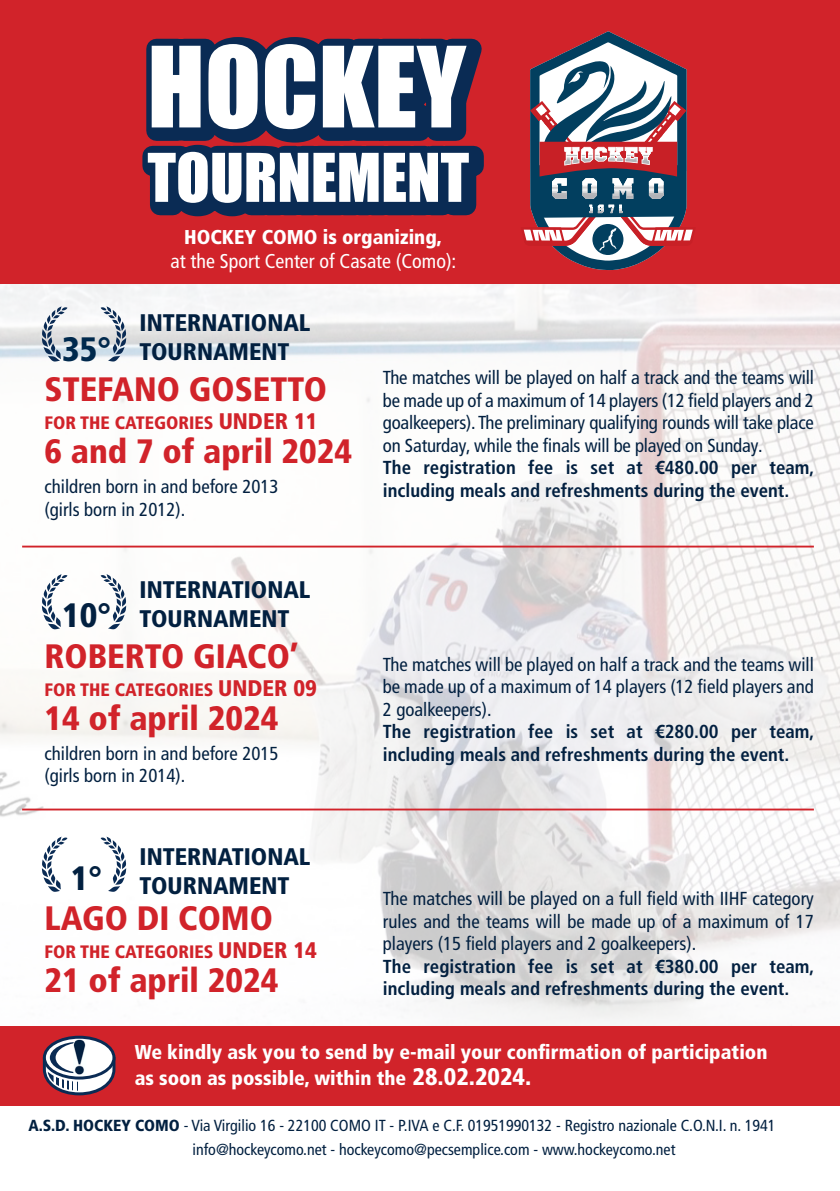
<style>
.page{position:relative;width:840px;height:1191px;background:#fff}
.page>*{position:absolute;margin:0;border:0;box-sizing:border-box;transform-origin:0 0}
.t1{font:103.4px "Impact";color:#fff}
.t2{font:62px "Impact";color:#fff}
.t3{font:900 condensed 33.8px "Frutiger LT Pro";color:#d1232a}
.t4{font:900 condensed 33.8px "Frutiger LT Pro";color:#022040}
.t5{font:900 condensed 33.8px "Frutiger LT Pro";color:#00294d}
.t6{font:900 condensed 24px/28.8px "Frutiger LT Pro";color:#022040}
.t7{font:900 condensed 20px "Frutiger LT Pro";color:#fff}
.t8{font:condensed 20px "Frutiger LT Pro";color:#fff}
.t9{font:condensed 18.8px/22.6px "Frutiger LT Pro";color:#022040;text-align:justify}
.t10{font:700 condensed 18.8px/22.6px "Frutiger LT Pro";color:#022040}
.t11{font:900 condensed 18px "Frutiger LT Pro";color:#d1232a}
.t12{font:condensed 16px "Frutiger LT Pro";color:#022040}
.s1{font-size:22.6px}
.s2{font-size:24px}
.s3{font-weight:900}
</style>
<div class="page">
<img style="left:0;top:283px;width:839px;height:743px">
<div style="left:0;top:1026px;width:839px;height:80px;background:#d1232a"></div>
<div style="left:0;top:0;width:839px;height:283px;background:#d1232a"></div>
<svg style="left:523px;top:31px;width:170px;height:239px"></svg>
<svg style="left:132px;top:283px;width:362px;height:47px"></svg>
<svg style="left:142px;top:37px;width:342px;height:180px;background:#1d2a4f"></svg>
<svg style="left:42px;top:574px;width:25px;height:55px"></svg>
<svg style="left:42px;top:836px;width:25px;height:56px"></svg>
<svg style="left:42px;top:306px;width:25px;height:55px"></svg>
<svg style="left:101px;top:574px;width:25px;height:55px"></svg>
<svg style="left:101px;top:836px;width:25px;height:55px"></svg>
<svg style="left:101px;top:306px;width:25px;height:55px"></svg>
<svg style="left:43px;top:1035px;width:72px;height:60px"></svg>
<img style="left:73px;top:1039px;width:13px;height:36px">
<hr style="left:22px;top:545px;width:791px;height:2px;background:#d1232a">
<hr style="left:22px;top:808px;width:791px;height:2px;background:#d1232a">
<p class="t1" style="left:147px;top:7px;width:320px">HOCKEY</p>
<p class="t2" style="left:147px;top:129px;width:323px">TOURNEMENT</p>
<p class="t7" style="left:184px;top:225px;width:259px">HOCKEY COMO is organizing,</p>
<p class="t8" style="left:170px;top:250px;width:287px">at the Sport Center of Casate (Como):</p>
<p class="t6" style="left:139px;top:308px;width:172px">INTERNATIONAL<br>TOURNAMENT</p>
<p class="t5" style="left:62px;top:329px;width:50px">35°</p>
<p class="t3" style="left:45px;top:369px;width:284px">STEFANO GOSETTO</p>
<p class="t11" style="left:45px;top:412px;width:274px">FOR THE CATEGORIES <span class="s1">UNDER 11</span></p>
<p class="t3" style="left:45px;top:431px;width:309px">6 and 7 of april 2024</p>
<p class="t9" style="left:45px;top:475px;width:235px">children born in and before 2013</p>
<p class="t9" style="left:45px;top:498px;width:142px">(girls born in 2012).</p>
<p class="t6" style="left:139px;top:575px;width:172px">INTERNATIONAL<br>TOURNAMENT</p>
<p class="t4" style="left:62px;top:595px;width:50px">10°</p>
<p class="t3" style="left:45px;top:635px;width:255px">ROBERTO GIACO’</p>
<p class="t11" style="left:45px;top:678px;width:274px">FOR THE CATEGORIES <span class="s1">UNDER 09</span></p>
<p class="t3" style="left:45px;top:697px;width:235px">14 of april 2024</p>
<p class="t9" style="left:45px;top:742px;width:235px">children born in and before 2015</p>
<p class="t9" style="left:45px;top:764px;width:142px">(girls born in 2014).</p>
<p class="t6" style="left:139px;top:842px;width:172px">INTERNATIONAL<br>TOURNAMENT</p>
<p class="t4" style="left:71px;top:857px;width:33px">1°</p>
<p class="t3" style="left:45px;top:898px;width:230px">LAGO DI COMO</p>
<p class="t11" style="left:45px;top:941px;width:274px">FOR THE CATEGORIES <span class="s1">UNDER 14</span></p>
<p class="t3" style="left:45px;top:960px;width:235px">21 of april 2024</p>
<p class="t9" style="left:382px;top:366px;width:432px">The matches will be played on half a track and the teams will be made up of a maximum of 14 players (12 field players and 2 goalkeepers). The preliminary qualifying rounds will take place on Saturday, while the finals will be played on Sunday.</p>
<p class="t10" style="left:382px;top:456px;width:433px">The registration fee is set at €480.00 per team, including meals and refreshments during the event.</p>
<p class="t9" style="left:382px;top:653px;width:432px">The matches will be played on half a track and the teams will be made up of a maximum of 14 players (12 field players and 2 goalkeepers).</p>
<p class="t10" style="left:382px;top:720px;width:433px">The registration fee is set at €280.00 per team, including meals and refreshments during the event.</p>
<p class="t9" style="left:382px;top:887px;width:432px">The matches will be played on a full field with IIHF category rules and the teams will be made up of a maximum of 17 players (15 field players and 2 goalkeepers).</p>
<p class="t10" style="left:382px;top:955px;width:433px">The registration fee is set at €380.00 per team, including meals and refreshments during the event.</p>
<p class="t7" style="left:135px;top:1039px;width:634px">We kindly ask you to send by e-mail your confirmation of participation</p>
<p class="t7" style="left:135px;top:1065px;width:398px">as soon as possible, within the <span class="s2">28.02.2024.</span></p>
<p class="t12" style="left:28px;top:1116px;width:748px"><span class="s3">A.S.D. HOCKEY COMO</span> - Via Virgilio 16 - 22100 COMO IT - P.IVA e C.F. 01951990132 - Registro nazionale C.O.N.I. n. 1941</p>
<p class="t12" style="left:192px;top:1140px;width:484px">info@hockeycomo.net - hockeycomo@pecsemplice.com - www.hockeycomo.net</p>
</div>
